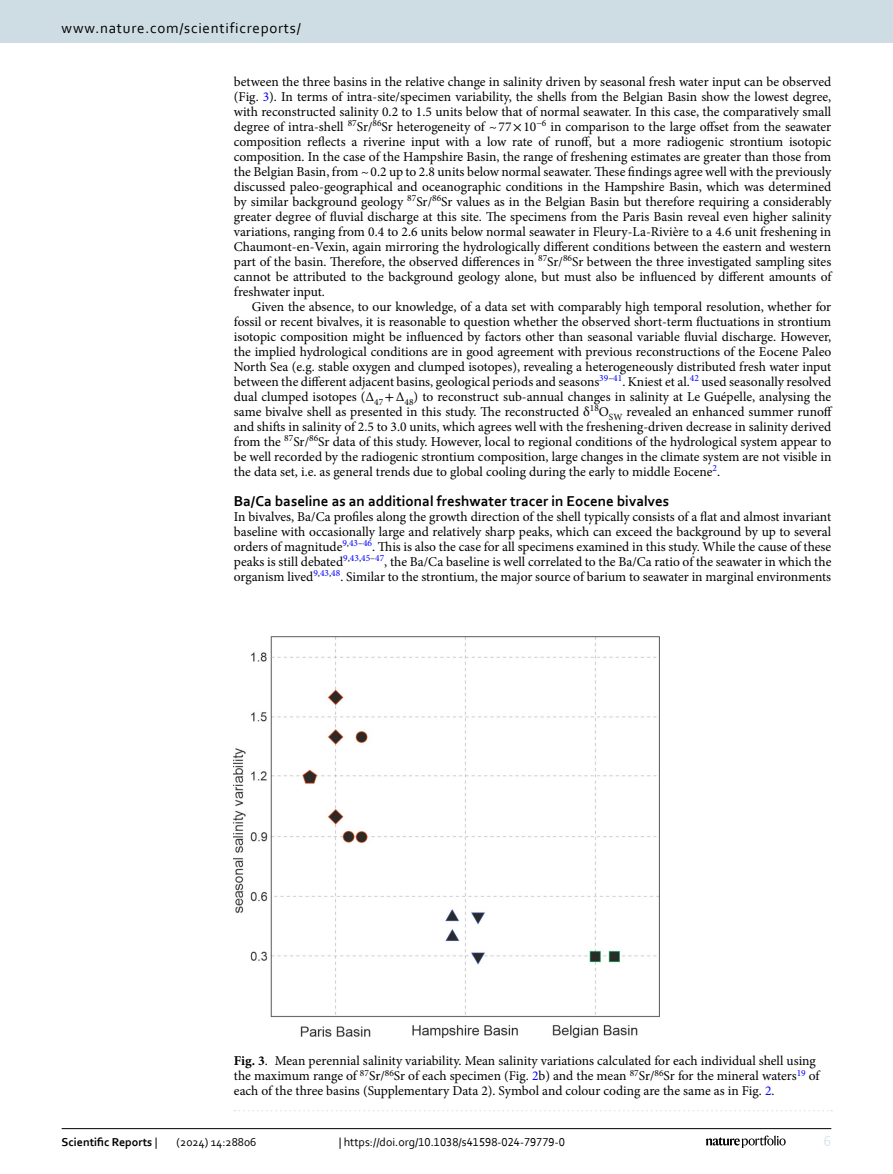
<style>
.page{position:relative;width:893px;height:1174px;background:#fff}
.page>*{position:absolute;margin:0;border:0;box-sizing:border-box;transform-origin:0 0}
.Head_2{font:700 15px "Corbel";color:#000}
.t1{font:15px "Corbel";letter-spacing:.05em;color:#000}
.t2{font:15px "Corbel";color:#d9e4eb}
.Body_Text_Indent{font:13.5px/15px "Minion Pro";color:#000;text-align:justify}
.Body_Text{font:13.5px/15px "Minion Pro";color:#000;text-align:justify}
.Figure_Caption{font:13.5px/15px "Minion Pro";color:#000}
.t3{font:12px "Corbel";color:#000}
.t4{font:700 12px "Corbel";color:#000}
.s1{color:#00f}
.s2{font-family:"STIX"}
.s3{font-weight:700}
.s4{font-weight:400}
</style>
<div class="page">
<img style="left:234px;top:636px;width:425px;height:401px">
<svg style="left:235px;top:1110px;width:597px;height:1px"></svg>
<hr style="left:62px;top:1128px;width:769px;height:1px;background:#000">
<svg style="left:706px;top:1135px;width:80px;height:12px"></svg>
<div style="left:0;top:0;width:893px;height:43px;background:#cedde4"></div>
<p class="t1" style="left:62px;top:18px;width:241px">www.nature.com/scientificreports/</p>
<p class="Body_Text_Indent" style="left:234px;top:74px;width:599px">between the three basins in the relative change in salinity driven by seasonal fresh water input can be observed (Fig. <span class="s1">3</span>). In terms of intra-site/specimen variability, the shells from the Belgian Basin show the lowest degree, with reconstructed salinity 0.2 to 1.5 units below that of normal seawater. In this case, the comparatively small degree of intra-shell <sup>87</sup>Sr/<sup>86</sup>Sr heterogeneity of ~77<span class="s2">×</span>10<sup>−6</sup> in comparison to the large offset from the seawater composition reflects a riverine input with a low rate of runoff, but a more radiogenic strontium isotopic composition. In the case of the Hampshire Basin, the range of freshening estimates are greater than those from the Belgian Basin, from ~0.2 up to 2.8 units below normal seawater. These findings agree well with the previously discussed paleo-geographical and oceanographic conditions in the Hampshire Basin, which was determined by similar background geology <sup>87</sup>Sr/<sup>86</sup>Sr values as in the Belgian Basin but therefore requiring a considerably greater degree of fluvial discharge at this site. The specimens from the Paris Basin reveal even higher salinity variations, ranging from 0.4 to 2.6 units below normal seawater in Fleury-La-Rivière to a 4.6 unit freshening in Chaumont-en-Vexin, again mirroring the hydrologically different conditions between the eastern and western part of the basin. Therefore, the observed differences in <sup>87</sup>Sr/<sup>86</sup>Sr between the three investigated sampling sites cannot be attributed to the background geology alone, but must also be influenced by different amounts of freshwater input.</p>
<p class="Body_Text_Indent" style="left:234px;top:299px;width:600px;text-indent:18px">Given the absence, to our knowledge, of a data set with comparably high temporal resolution, whether for fossil or recent bivalves, it is reasonable to question whether the observed short-term fluctuations in strontium isotopic composition might be influenced by factors other than seasonal variable fluvial discharge. However, the implied hydrological conditions are in good agreement with previous reconstructions of the Eocene Paleo North Sea (e.g. stable oxygen and clumped isotopes), revealing a heterogeneously distributed fresh water input between the different adjacent basins, geological periods and seasons<sup>39</sup><sup>–</sup><sup>41</sup>. Kniest et al.<sup>42</sup> used seasonally resolved dual clumped isotopes (Δ<sub>47</sub> <span class="s2">+</span>Δ<sub>48</sub>) to reconstruct sub-annual changes in salinity at Le Guépelle, analysing the same bivalve shell as presented in this study. The reconstructed δ<sup>18</sup>O<sub>SW</sub> revealed an enhanced summer runoff and shifts in salinity of 2.5 to 3.0 units, which agrees well with the freshening-driven decrease in salinity derived from the <sup>87</sup>Sr/<sup>86</sup>Sr data of this study. However, local to regional conditions of the hydrological system appear to be well recorded by the radiogenic strontium composition, large changes in the climate system are not visible in the data set, i.e. as general trends due to global cooling during the early to middle Eocene<sup>2</sup>.</p>
<p class="Head_2" style="left:234px;top:491px;width:437px">Ba/Ca baseline as an additional freshwater tracer in Eocene bivalves</p>
<p class="Body_Text" style="left:234px;top:509px;width:599px">In bivalves, Ba/Ca profiles along the growth direction of the shell typically consists of a flat and almost invariant baseline with occasionally large and relatively sharp peaks, which can exceed the background by up to several orders of magnitude<sup>9</sup><sup>,</sup><sup>43</sup><sup>–</sup><sup>46</sup>. This is also the case for all specimens examined in this study. While the cause of these peaks is still debated<sup>9</sup><sup>,</sup><sup>43</sup><sup>,</sup><sup>45</sup><sup>–</sup><sup>47</sup>, the Ba/Ca baseline is well correlated to the Ba/Ca ratio of the seawater in which the organism lived<sup>9</sup><sup>,</sup><sup>43</sup><sup>,</sup><sup>48</sup>. Similar to the strontium, the major source of barium to seawater in marginal environments</p>
<p class="Figure_Caption" style="left:234px;top:1053px;width:587px"><span class="s3">Fig. 3</span>. Mean perennial salinity variability. Mean salinity variations calculated for each individual shell using the maximum range of <sup>87</sup>Sr/<sup>86</sup>Sr of each specimen (Fig. <span class="s1">2</span>b) and the mean <sup>87</sup>Sr/<sup>86</sup>Sr for the mineral waters<sup>19</sup> of each of the three basins (Supplementary Data 2). Symbol and colour coding are the same as in Fig. <span class="s1">2</span>.</p>
<p class="t4" style="left:62px;top:1134px;width:97px">Scientific Reports <span class="s4">|</span></p>
<p class="t3" style="left:177px;top:1134px;width:81px">(2024) 14:28806</p>
<p class="t3" style="left:339px;top:1134px;width:228px">| https://doi.org/10.1038/s41598-024-79779-0</p>
<p class="t2" style="left:824px;top:1132px;width:9px">6</p>
</div>
